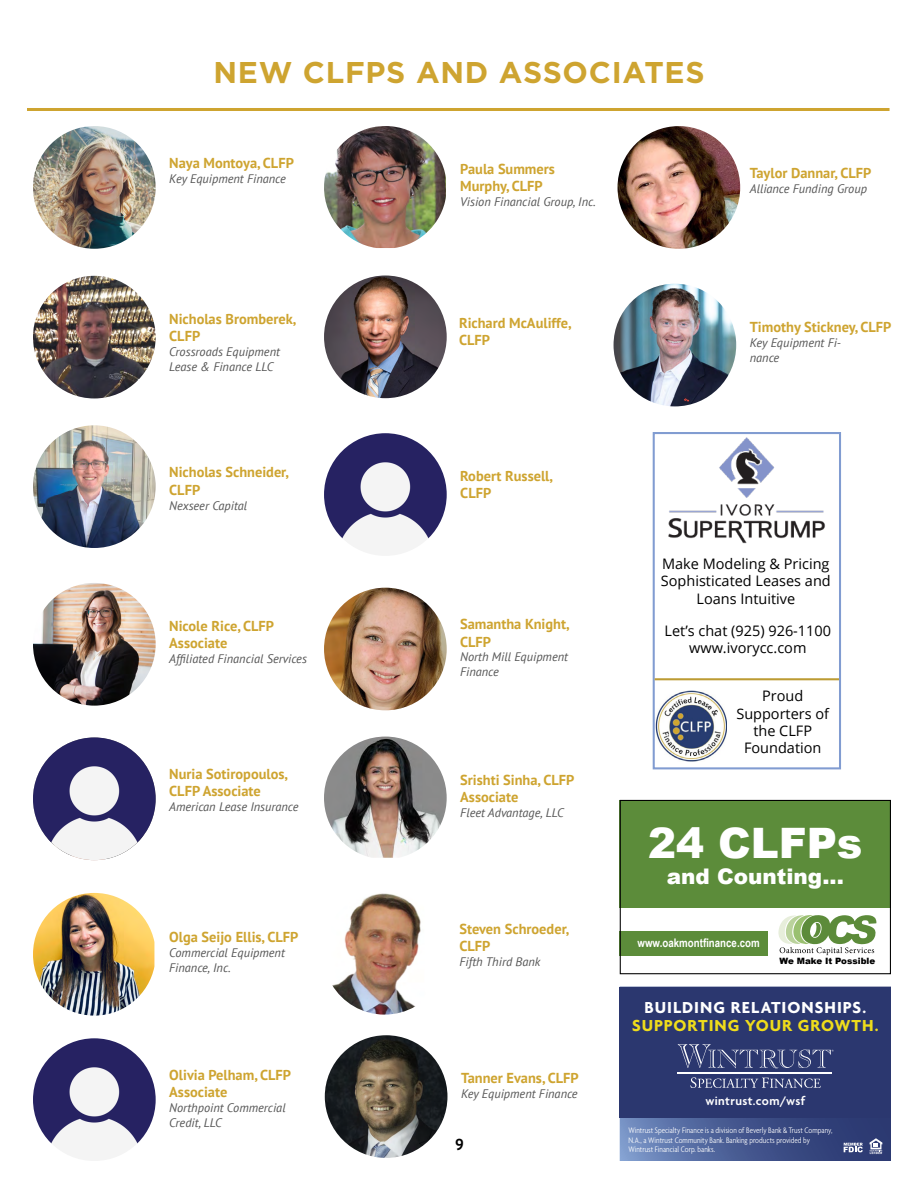
<style>
.page{position:relative;width:918px;height:1188px;background:#fff}
.page>*{position:absolute;margin:0;border:0;box-sizing:border-box;transform-origin:0 0}
.t1{font:900 42px "Arial";color:#fff}
.t2{font:700 30px "Gotham";letter-spacing:.025em;color:#cea430}
.t3{font:900 21.6px "Arial";color:#fff}
.t4{font:700 17.25px "Agenda";letter-spacing:.06em;color:#fff}
.t5{font:700 17.25px "Agenda";letter-spacing:.055em;color:#efdc1b}
.t6{font:700 15.75px "PT Sans";color:#000}
.t7{font:14.55px/17.4px "Open Sans";color:#000;text-align:center}
.t8{font:700 14.4px/17.2px "PT Sans";color:#cea430}
.t9{font:600 12.9px "Agenda";letter-spacing:.03em;color:#fff}
.t10{font:italic 12.3px/14.9px "PT Sans";color:#555}
.t11{font:700 11.85px "Arial Narrow";color:#fff}
.t12{font:900 8.7px "Arial";color:#000}
.t13{font:300 condensed 8.55px/9.8px "Agenda";color:#fff}
</style>
<div class="page">
<img style="left:33px;top:583px;width:123px;height:123px;border-radius:61px">
<img style="left:324px;top:126px;width:122px;height:122px">
<img style="left:324px;top:276px;width:123px;height:122px;border-radius:61px">
<img style="left:33px;top:126px;width:123px;height:123px;border-radius:61px">
<img style="left:33px;top:893px;width:121px;height:123px">
<img style="left:33px;top:276px;width:123px;height:122px;border-radius:61px">
<img style="left:324px;top:588px;width:123px;height:122px;border-radius:61px">
<img style="left:33px;top:425px;width:123px;height:123px;border-radius:61px">
<img style="left:33px;top:1038px;width:123px;height:123px;border-radius:61px">
<img style="left:33px;top:737px;width:123px;height:123px;border-radius:61px">
<img style="left:324px;top:433px;width:123px;height:123px;border-radius:61px">
<img style="left:614px;top:284px;width:122px;height:122px;border-radius:61px">
<img style="left:324px;top:737px;width:123px;height:121px">
<img style="left:332px;top:893px;width:89px;height:122px">
<img style="left:325px;top:1035px;width:122px;height:123px;border-radius:61px">
<img style="left:618px;top:126px;width:122px;height:123px;border-radius:61px">
<hr style="left:27px;top:108px;width:863px;height:3px;background:#cea430">
<div style="left:653px;top:432px;width:188px;height:337px;border:2px solid #819cd1"></div>
<img style="left:654px;top:436px;width:186px;height:108px">
<img style="left:656px;top:690px;width:70px;height:71px">
<hr style="left:655px;top:678px;width:184px;height:2px;background:#bc9b33">
<svg style="left:620px;top:1117px;width:271px;height:44px;background:#475a91"></svg>
<div style="left:620px;top:987px;width:271px;height:130px;background:#2b376f"></div>
<svg style="left:844px;top:1143px;width:19px;height:9px"></svg>
<svg style="left:870px;top:1138px;width:12px;height:16px"></svg>
<hr style="left:677px;top:1072px;width:155px;height:1px;background:#fff">
<svg style="left:678px;top:1044px;width:156px;height:24px"></svg>
<svg style="left:690px;top:1077px;width:131px;height:11px"></svg>
<svg style="left:778px;top:915px;width:98px;height:40px"></svg>
<div style="left:620px;top:800px;width:271px;height:107px;background:#5c8c3a"></div>
<div style="left:620px;top:931px;width:148px;height:25px;background:#5c8c3a"></div>
<div style="left:620px;top:800px;width:271px;height:174px;border:1px solid #000"></div>
<h2 class="t2" style="left:213px;top:55px;width:493px">NEW CLFPS AND ASSOCIATES</h2>
<p class="t8" style="left:169px;top:154px;width:126px">Naya Montoya, CLFP</p>
<p class="t10" style="left:169px;top:171px;width:118px">Key Equipment Finance</p>
<p class="t8" style="left:169px;top:310px;width:128px">Nicholas Bromberek,<br>CLFP</p>
<p class="t10" style="left:169px;top:344px;width:112px">Crossroads Equipment<br>Lease &amp; Finance LLC</p>
<p class="t8" style="left:169px;top:463px;width:121px">Nicholas Schneider,<br>CLFP</p>
<p class="t10" style="left:169px;top:498px;width:80px">Nexseer Capital</p>
<p class="t8" style="left:460px;top:160px;width:96px">Paula Summers<br>Murphy, CLFP</p>
<p class="t10" style="left:460px;top:194px;width:137px">Vision Financial Group, Inc.</p>
<p class="t8" style="left:459px;top:314px;width:114px">Richard McAuliffe,<br>CLFP</p>
<p class="t8" style="left:460px;top:467px;width:94px">Robert Russell,<br>CLFP</p>
<p class="t8" style="left:750px;top:164px;width:123px">Taylor Dannar, CLFP</p>
<p class="t10" style="left:750px;top:181px;width:119px">Alliance Funding Group</p>
<p class="t8" style="left:750px;top:318px;width:143px">Timothy Stickney, CLFP</p>
<p class="t10" style="left:750px;top:335px;width:93px">Key Equipment Fi&shy;nance</p>
<p class="t8" style="left:169px;top:617px;width:106px">Nicole Rice, CLFP<br>Associate</p>
<p class="t10" style="left:169px;top:651px;width:139px">Affiliated Financial Services</p>
<p class="t8" style="left:169px;top:765px;width:120px">Nuria Sotiropoulos,<br>CLFP Associate</p>
<p class="t10" style="left:169px;top:799px;width:131px">American Lease Insurance</p>
<p class="t8" style="left:169px;top:928px;width:131px">Olga Seijo Ellis, CLFP</p>
<p class="t10" style="left:169px;top:945px;width:117px">Commercial Equipment<br>Finance, Inc.</p>
<p class="t8" style="left:169px;top:1066px;width:123px">Olivia Pelham, CLFP<br>Associate</p>
<p class="t10" style="left:169px;top:1100px;width:118px">Northpoint Commercial<br>Credit, LLC</p>
<p class="t8" style="left:460px;top:615px;width:111px">Samantha Knight,<br>CLFP</p>
<p class="t10" style="left:460px;top:649px;width:109px">North Mill Equipment<br>Finance</p>
<p class="t8" style="left:460px;top:771px;width:116px">Srishti Sinha, CLFP<br>Associate</p>
<p class="t10" style="left:460px;top:805px;width:105px">Fleet Advantage, LLC</p>
<p class="t8" style="left:460px;top:920px;width:111px">Steven Schroeder,<br>CLFP</p>
<p class="t10" style="left:460px;top:954px;width:82px">Fifth Third Bank</p>
<p class="t8" style="left:461px;top:1069px;width:119px">Tanner Evans, CLFP</p>
<p class="t10" style="left:461px;top:1086px;width:118px">Key Equipment Finance</p>
<p class="t6" style="left:455px;top:1134px;width:10px">9</p>
<p class="t7" style="left:661px;top:555px;width:171px">Make Modeling &amp; Pricing<br>Sophisticated Leases and<br>Loans Intuitive</p>
<p class="t7" style="left:665px;top:622px;width:168px">Let’s chat (925) 926-1100 www.ivorycc.com</p>
<p class="t7" style="left:736px;top:687px;width:94px">Proud<br>Supporters of the CLFP<br>Foundation</p>
<h1 class="t1" style="left:648px;top:813px;width:216px">24 CLFPs</h1>
<h3 class="t3" style="left:667px;top:861px;width:179px">and Counting...</h3>
<p class="t11" style="left:638px;top:934px;width:124px">www.oakmontfinance.com</p>
<p class="t12" style="left:780px;top:955px;width:97px">We Make It Possible</p>
<p class="t4" style="left:644px;top:997px;width:223px">BUILDING RELATIONSHIPS.</p>
<p class="t5" style="left:632px;top:1015px;width:248px">SUPPORTING YOUR GROWTH.</p>
<p class="t9" style="left:705px;top:1094px;width:101px">wintrust.com/wsf</p>
<p class="t13" style="left:628px;top:1125px;width:206px">Wintrust Specialty Finance is a division of Beverly Bank &amp; Trust Company,<br>N.A., a Wintrust Community Bank. Banking products provided by<br>Wintrust Financial Corp. banks.</p>
</div>
